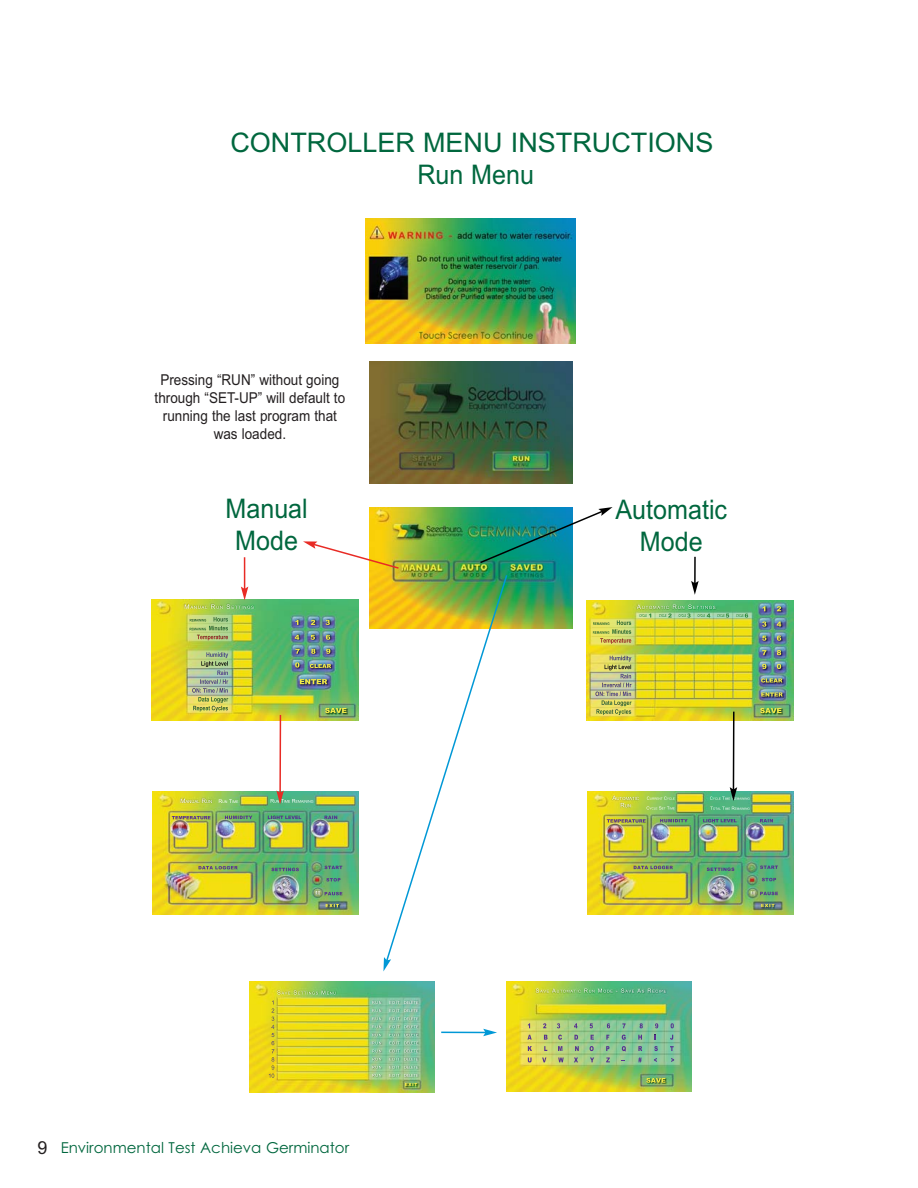
<style>
.page{position:relative;width:918px;height:1188px;background:#fff}
.page>*{position:absolute;margin:0;border:0;box-sizing:border-box;transform-origin:0 0}
.t1{font:27px/32.4px "Arial";color:#00673e;text-align:center}
.t2{font:27px/32.4px "Arial";color:#00673e;text-align:center;scale:.93 1}
.t3{font:15px/18px "Arial";color:#231f20;text-align:center;scale:.9 1}
.t4{font:15px "Century Gothic";color:#00673e}
.s1{font-family:"Arial";font-size:18px;color:#231f20}
</style>
<div class="page">
<svg style="left:369px;top:361px;width:204px;height:123px"></svg>
<img style="left:370px;top:362px;width:203px;height:121px">
<img style="left:370px;top:507px;width:203px;height:122px">
<img style="left:366px;top:218px;width:209px;height:126px">
<img style="left:587px;top:600px;width:206px;height:120px">
<img style="left:593px;top:622px;width:16px;height:3px">
<img style="left:617px;top:620px;width:14px;height:5px">
<img style="left:593px;top:631px;width:16px;height:3px">
<img style="left:612px;top:629px;width:19px;height:5px">
<img style="left:600px;top:638px;width:26px;height:6px">
<img style="left:610px;top:656px;width:21px;height:6px">
<img style="left:605px;top:665px;width:26px;height:5px">
<svg style="left:621px;top:674px;width:10px;height:4px"></svg>
<img style="left:602px;top:683px;width:30px;height:4px">
<img style="left:595px;top:692px;width:36px;height:4px">
<img style="left:602px;top:700px;width:21px;height:6px">
<img style="left:596px;top:709px;width:24px;height:6px">
<svg style="left:639px;top:613px;width:11px;height:4px"></svg>
<svg style="left:659px;top:613px;width:13px;height:5px"></svg>
<svg style="left:679px;top:613px;width:12px;height:5px"></svg>
<svg style="left:698px;top:613px;width:12px;height:5px"></svg>
<svg style="left:717px;top:614px;width:12px;height:4px"></svg>
<svg style="left:736px;top:613px;width:12px;height:5px"></svg>
<img style="left:760px;top:708px;width:22px;height:5px">
<img style="left:637px;top:605px;width:55px;height:4px">
<img style="left:761px;top:693px;width:22px;height:3px">
<img style="left:761px;top:678px;width:21px;height:5px">
<svg style="left:777px;top:606px;width:4px;height:5px"></svg>
<svg style="left:762px;top:622px;width:4px;height:5px"></svg>
<svg style="left:777px;top:622px;width:4px;height:5px"></svg>
<svg style="left:762px;top:636px;width:4px;height:5px"></svg>
<svg style="left:777px;top:636px;width:4px;height:5px"></svg>
<svg style="left:762px;top:650px;width:4px;height:5px"></svg>
<svg style="left:777px;top:650px;width:4px;height:5px"></svg>
<svg style="left:762px;top:664px;width:4px;height:5px"></svg>
<svg style="left:777px;top:664px;width:4px;height:5px"></svg>
<svg style="left:151px;top:599px;width:208px;height:122px"></svg>
<img style="left:152px;top:600px;width:206px;height:120px">
<img style="left:190px;top:619px;width:16px;height:3px">
<img style="left:214px;top:617px;width:14px;height:5px">
<svg style="left:190px;top:628px;width:16px;height:2px"></svg>
<img style="left:209px;top:626px;width:19px;height:4px">
<img style="left:197px;top:635px;width:25px;height:5px">
<img style="left:206px;top:652px;width:22px;height:6px">
<img style="left:201px;top:661px;width:27px;height:6px">
<svg style="left:217px;top:671px;width:11px;height:4px"></svg>
<img style="left:200px;top:679px;width:28px;height:5px">
<img style="left:192px;top:688px;width:36px;height:5px">
<img style="left:198px;top:697px;width:22px;height:6px">
<img style="left:193px;top:706px;width:24px;height:6px">
<img style="left:325px;top:708px;width:22px;height:5px">
<img style="left:185px;top:604px;width:65px;height:5px">
<img style="left:300px;top:679px;width:27px;height:5px">
<img style="left:310px;top:664px;width:21px;height:4px">
<svg style="left:311px;top:620px;width:4px;height:5px"></svg>
<svg style="left:326px;top:620px;width:4px;height:5px"></svg>
<svg style="left:295px;top:635px;width:4px;height:5px"></svg>
<svg style="left:311px;top:635px;width:4px;height:5px"></svg>
<svg style="left:326px;top:635px;width:4px;height:5px"></svg>
<svg style="left:295px;top:649px;width:5px;height:5px"></svg>
<svg style="left:311px;top:649px;width:4px;height:5px"></svg>
<svg style="left:326px;top:649px;width:4px;height:5px"></svg>
<svg style="left:295px;top:662px;width:4px;height:6px"></svg>
<img style="left:587px;top:791px;width:207px;height:124px">
<img style="left:761px;top:904px;width:14px;height:3px">
<img style="left:707px;top:868px;width:27px;height:3px">
<img style="left:760px;top:866px;width:18px;height:3px">
<img style="left:762px;top:878px;width:14px;height:3px">
<img style="left:760px;top:892px;width:18px;height:3px">
<img style="left:634px;top:866px;width:39px;height:3px">
<img style="left:660px;top:819px;width:28px;height:3px">
<svg style="left:760px;top:819px;width:13px;height:3px"></svg>
<img style="left:607px;top:819px;width:39px;height:4px">
<img style="left:703px;top:819px;width:34px;height:3px">
<img style="left:612px;top:796px;width:27px;height:11px">
<img style="left:647px;top:797px;width:24px;height:3px">
<img style="left:647px;top:806px;width:28px;height:4px">
<img style="left:710px;top:797px;width:40px;height:3px">
<img style="left:710px;top:807px;width:40px;height:3px">
<svg style="left:303px;top:541px;width:97px;height:29px"></svg>
<img style="left:479px;top:507px;width:134px;height:57px">
<svg style="left:385px;top:573px;width:124px;height:384px"></svg>
<svg style="left:383px;top:957px;width:8px;height:14px"></svg>
<hr style="left:441px;top:1032px;width:45px;height:1px;background:#0098d6">
<svg style="left:483px;top:1029px;width:14px;height:7px"></svg>
<img style="left:152px;top:792px;width:206px;height:123px">
<svg style="left:326px;top:904px;width:13px;height:3px"></svg>
<img style="left:271px;top:868px;width:28px;height:3px">
<img style="left:325px;top:866px;width:17px;height:3px">
<img style="left:326px;top:878px;width:15px;height:3px">
<img style="left:325px;top:892px;width:17px;height:3px">
<img style="left:199px;top:866px;width:39px;height:3px">
<img style="left:225px;top:816px;width:27px;height:3px">
<svg style="left:324px;top:816px;width:13px;height:3px"></svg>
<img style="left:172px;top:816px;width:39px;height:3px">
<img style="left:268px;top:816px;width:33px;height:3px">
<img style="left:181px;top:799px;width:31px;height:4px">
<img style="left:219px;top:799px;width:19px;height:4px">
<img style="left:271px;top:799px;width:42px;height:4px">
<img style="left:249px;top:982px;width:185px;height:111px">
<img style="left:271px;top:1000px;width:3px;height:62px">
<svg style="left:405px;top:1083px;width:12px;height:3px"></svg>
<img style="left:284px;top:990px;width:34px;height:5px">
<img style="left:390px;top:1001px;width:28px;height:3px">
<img style="left:390px;top:1009px;width:28px;height:3px">
<img style="left:390px;top:1017px;width:28px;height:3px">
<svg style="left:372px;top:1001px;width:9px;height:27px"></svg>
<img style="left:390px;top:1025px;width:28px;height:3px">
<svg style="left:372px;top:1034px;width:9px;height:2px"></svg>
<img style="left:390px;top:1034px;width:28px;height:2px">
<svg style="left:372px;top:1042px;width:9px;height:2px"></svg>
<img style="left:390px;top:1042px;width:28px;height:2px">
<img style="left:390px;top:1050px;width:28px;height:2px">
<img style="left:390px;top:1058px;width:28px;height:3px">
<img style="left:390px;top:1066px;width:28px;height:3px">
<svg style="left:372px;top:1050px;width:9px;height:27px"></svg>
<img style="left:390px;top:1074px;width:28px;height:3px">
<img style="left:506px;top:981px;width:186px;height:111px">
<img style="left:536px;top:989px;width:51px;height:4px">
<svg style="left:659px;top:990px;width:7px;height:3px"></svg>
<svg style="left:543px;top:1023px;width:3px;height:5px"></svg>
<svg style="left:557px;top:1023px;width:3px;height:5px"></svg>
<svg style="left:574px;top:1023px;width:3px;height:5px"></svg>
<svg style="left:590px;top:1023px;width:3px;height:5px"></svg>
<svg style="left:607px;top:1023px;width:3px;height:5px"></svg>
<svg style="left:622px;top:1023px;width:4px;height:5px"></svg>
<svg style="left:640px;top:1023px;width:3px;height:5px"></svg>
<svg style="left:655px;top:1023px;width:3px;height:5px"></svg>
<svg style="left:671px;top:1023px;width:3px;height:5px"></svg>
<svg style="left:527px;top:1035px;width:5px;height:5px"></svg>
<img style="left:544px;top:1035px;width:18px;height:5px">
<svg style="left:574px;top:1035px;width:4px;height:5px"></svg>
<svg style="left:591px;top:1035px;width:3px;height:5px"></svg>
<svg style="left:606px;top:1035px;width:3px;height:5px"></svg>
<svg style="left:622px;top:1035px;width:4px;height:5px"></svg>
<svg style="left:638px;top:1035px;width:4px;height:5px"></svg>
<svg style="left:670px;top:1035px;width:3px;height:5px"></svg>
<svg style="left:528px;top:1046px;width:4px;height:5px"></svg>
<img style="left:544px;top:1046px;width:18px;height:5px">
<img style="left:575px;top:1046px;width:19px;height:5px">
<svg style="left:606px;top:1046px;width:3px;height:5px"></svg>
<svg style="left:622px;top:1046px;width:4px;height:6px"></svg>
<svg style="left:638px;top:1046px;width:4px;height:5px"></svg>
<svg style="left:654px;top:1046px;width:4px;height:5px"></svg>
<svg style="left:670px;top:1046px;width:4px;height:5px"></svg>
<img style="left:528px;top:1058px;width:18px;height:4px">
<img style="left:558px;top:1058px;width:20px;height:4px">
<svg style="left:590px;top:1058px;width:4px;height:4px"></svg>
<svg style="left:606px;top:1058px;width:4px;height:4px"></svg>
<svg style="left:638px;top:1057px;width:4px;height:5px"></svg>
<svg style="left:654px;top:1058px;width:3px;height:4px"></svg>
<svg style="left:671px;top:1058px;width:3px;height:4px"></svg>
<img style="left:646px;top:1078px;width:19px;height:5px">
<img style="left:276px;top:713px;width:8px;height:380px">
<hr style="left:244px;top:557px;width:1px;height:32px;background:#e82b25">
<svg style="left:241px;top:587px;width:7px;height:13px"></svg>
<svg style="left:691px;top:556px;width:8px;height:39px"></svg>
<svg style="left:730px;top:710px;width:7px;height:91px"></svg>
<h1 class="t1" style="left:230px;top:129px;width:485px">CONTROLLER MENU INSTRUCTIONS<br>Run Menu</h1>
<p class="t3" style="left:155px;top:373px;width:213px">Pressing “RUN” without going through “SET-UP” will default to running the last program that was loaded.</p>
<h1 class="t2" style="left:226px;top:495px;width:90px">Manual<br>Mode</h1>
<p class="t4" style="left:38px;top:1140px;width:313px"><span class="s1">9</span> Environmental Test Achieva Germinator</p>
<h1 class="t2" style="left:616px;top:496px;width:122px">Automatic<br>Mode</h1>
</div>
